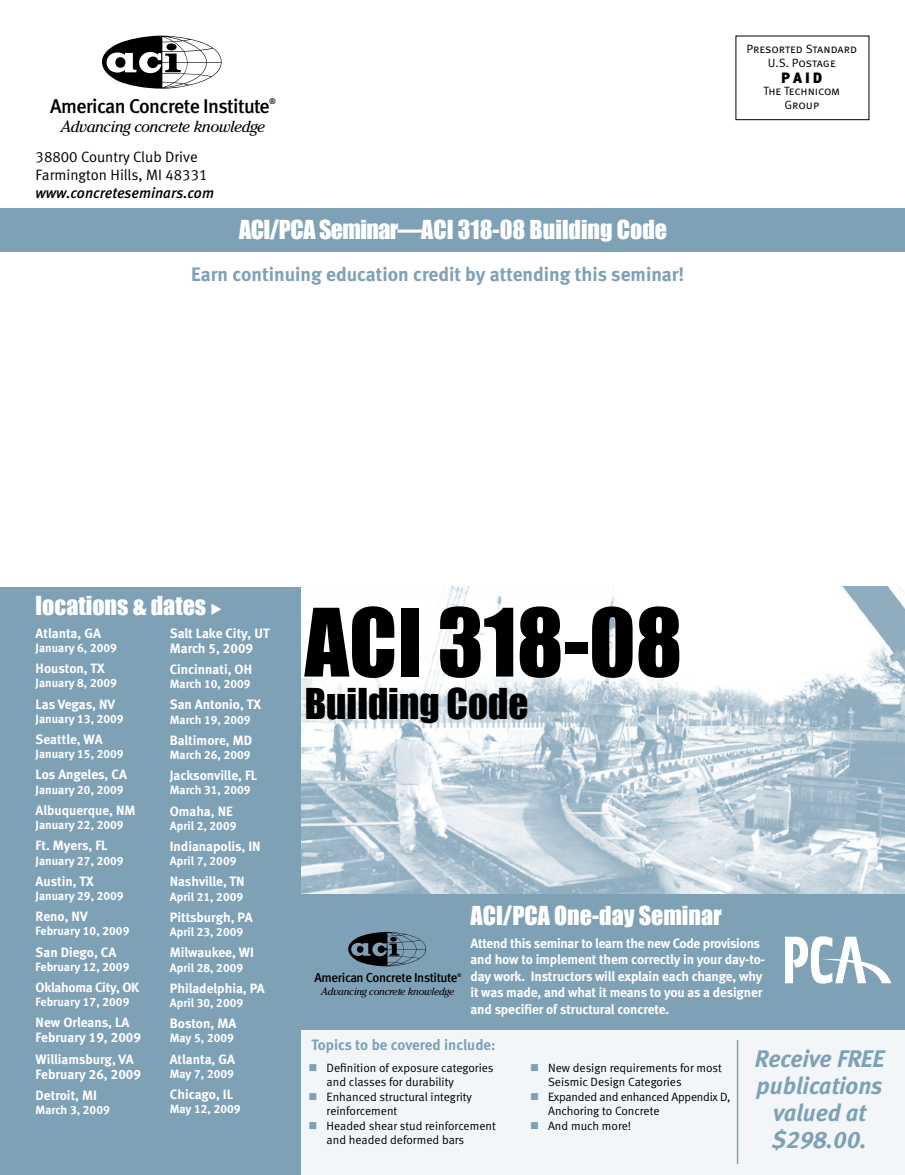
<style>
.page{position:relative;width:905px;height:1175px;background:#fff}
.page>*{position:absolute;margin:0;border:0;box-sizing:border-box;transform-origin:0 0}
.t1{font:87px "Impact";color:#000}
.t2{font:39px "Impact";color:#000}
.t3{font:24px "Impact";color:#fff}
.t4{font:italic 24px/27px "Meta Bold LF";color:#7fa1b6;text-align:center}
.t5{font:500 19.95px "Meta";letter-spacing:-.03em;color:#000}
.t6{font:19.5px "Meta Bold LF";color:#7fa1b6}
.t7{font:italic 15.9px "Cheltenham";letter-spacing:-.03em;color:#000}
.t8{font:15px/18px "Meta Normal LF";color:#000}
.t9{font:15px "Meta Bold LF";color:#7fa1b6}
.t10{font:italic 15px "Meta Medium LF";color:#000}
.t11{font:15px "Meta Black Caps";color:#000}
.t12{font:13.5px/16.5px "Meta Bold LF";letter-spacing:-.01em;color:#fff}
.t13{font:500 12.9px "Meta";letter-spacing:-.03em;color:#000}
.t14{font:12px "Meta Bold LF";color:#fff}
.t15{font:12px/14.4px "Meta Normal LF";color:#000}
.t16{font:12px/14.4px "Meta Normal LF";letter-spacing:-.02em;color:#000}
.t17{font:12px/13.5px "Meta Normal LF Caps";letter-spacing:-.005em;color:#000;text-align:center}
.t18{font:italic 10.35px "Cheltenham";letter-spacing:-.03em;color:#000}
.t19{font:500 7.95px "Meta";color:#000}
.t20{font:500 5.25px "Meta";color:#000}
.s1{color:#7fa1b6}
</style>
<div class="page">
<img style="left:300px;top:586px;width:604px;height:308px">
<div style="left:291px;top:1027px;width:613px;height:147px;background:#f2f6f8"></div>
<hr style="left:736px;top:1040px;width:2px;height:124px;background:#7fa1b6">
<div style="left:135px;top:894px;width:769px;height:135px;background:#7fa1b6"></div>
<div style="left:0;top:586px;width:300px;height:588px;background:#7fa1b6"></div>
<img style="left:784px;top:936px;width:107px;height:47px">
<div style="left:0;top:208px;width:904px;height:43px;background:#7fa1b6"></div>
<div style="left:735px;top:36px;width:134px;height:84px;border:1px solid #000"></div>
<svg style="left:348px;top:932px;width:78px;height:34px"></svg>
<svg style="left:102px;top:36px;width:119px;height:53px"></svg>
<h3 class="t5" style="left:50px;top:95px;width:221px">American Concrete Institute</h3>
<p class="t19" style="left:269px;top:97px;width:8px">®</p>
<p class="t7" style="left:61px;top:117px;width:206px">Advancing concrete knowledge</p>
<p class="t8" style="left:36px;top:147px;width:173px">38800 Country Club Drive<br>Farmington Hills, MI 48331</p>
<p class="t10" style="left:36px;top:184px;width:180px">www.concreteseminars.com</p>
<h3 class="t3" style="left:239px;top:211px;width:429px">ACI/PCA Seminar—ACI 318-08 Building Code</h3>
<h3 class="t6" style="left:191px;top:263px;width:494px">Earn continuing education credit by attending this seminar!</h3>
<p class="t17" style="left:746px;top:42px;width:112px">Presorted Standard<br>U.S. Postage</p>
<p class="t11" style="left:781px;top:68px;width:43px">PAID</p>
<p class="t17" style="left:763px;top:84px;width:78px">The Technicom<br>Group</p>
<h3 class="t3" style="left:36px;top:586px;width:188px">locations &amp; dates ◆</h3>
<p class="t12" style="left:36px;top:624px;width:67px">Atlanta, GA</p>
<p class="t14" style="left:36px;top:640px;width:83px">January 6, 2009</p>
<p class="t12" style="left:36px;top:660px;width:71px">Houston, TX</p>
<p class="t14" style="left:36px;top:676px;width:83px">January 8, 2009</p>
<p class="t12" style="left:36px;top:695px;width:81px">Las Vegas, NV</p>
<p class="t14" style="left:36px;top:711px;width:90px">January 13, 2009</p>
<p class="t12" style="left:36px;top:731px;width:68px">Seattle, WA</p>
<p class="t14" style="left:36px;top:747px;width:90px">January 15, 2009</p>
<p class="t12" style="left:36px;top:766px;width:93px">Los Angeles, CA</p>
<p class="t14" style="left:36px;top:782px;width:90px">January 20, 2009</p>
<p class="t12" style="left:36px;top:801px;width:101px">Albuquerque, NM</p>
<p class="t14" style="left:36px;top:817px;width:90px">January 22, 2009</p>
<p class="t12" style="left:36px;top:837px;width:73px">Ft. Myers, FL</p>
<p class="t14" style="left:36px;top:853px;width:90px">January 27, 2009</p>
<p class="t12" style="left:36px;top:872px;width:59px">Austin, TX</p>
<p class="t14" style="left:36px;top:888px;width:90px">January 29, 2009</p>
<p class="t12" style="left:36px;top:908px;width:53px">Reno, NV</p>
<p class="t14" style="left:36px;top:924px;width:95px">February 10, 2009</p>
<p class="t12" style="left:36px;top:943px;width:82px">San Diego, CA</p>
<p class="t14" style="left:36px;top:959px;width:95px">February 12, 2009</p>
<p class="t12" style="left:36px;top:978px;width:105px">Oklahoma City, OK</p>
<p class="t14" style="left:36px;top:994px;width:95px">February 17, 2009</p>
<p class="t12" style="left:36px;top:1015px;width:107px;line-height:15px">New Orleans, LA<br>February 19, 2009</p>
<p class="t12" style="left:36px;top:1051px;width:107px;line-height:15px">Williamsburg, VA<br>February 26, 2009</p>
<p class="t12" style="left:36px;top:1086px;width:63px">Detroit, MI</p>
<p class="t14" style="left:36px;top:1102px;width:76px">March 3, 2009</p>
<p class="t12" style="left:170px;top:625px;width:101px;line-height:15px">Salt Lake City, UT<br>March 5, 2009</p>
<p class="t12" style="left:170px;top:661px;width:84px">Cincinnati, OH</p>
<p class="t14" style="left:170px;top:677px;width:82px">March 10, 2009</p>
<p class="t12" style="left:170px;top:696px;width:93px">San Antonio, TX</p>
<p class="t14" style="left:170px;top:712px;width:82px">March 19, 2009</p>
<p class="t12" style="left:170px;top:731px;width:84px">Baltimore, MD</p>
<p class="t14" style="left:170px;top:747px;width:82px">March 26, 2009</p>
<p class="t12" style="left:170px;top:767px;width:89px">Jacksonville, FL</p>
<p class="t14" style="left:170px;top:783px;width:82px">March 31, 2009</p>
<p class="t12" style="left:170px;top:802px;width:65px">Omaha, NE</p>
<p class="t14" style="left:170px;top:818px;width:68px">April 2, 2009</p>
<p class="t12" style="left:170px;top:838px;width:92px">Indianapolis, IN</p>
<p class="t14" style="left:170px;top:854px;width:68px">April 7, 2009</p>
<p class="t12" style="left:170px;top:873px;width:76px">Nashville, TN</p>
<p class="t14" style="left:170px;top:889px;width:75px">April 21, 2009</p>
<p class="t12" style="left:170px;top:908px;width:84px">Pittsburgh, PA</p>
<p class="t14" style="left:170px;top:924px;width:75px">April 23, 2009</p>
<p class="t12" style="left:170px;top:944px;width:86px">Milwaukee, WI</p>
<p class="t14" style="left:170px;top:960px;width:75px">April 28, 2009</p>
<p class="t12" style="left:170px;top:979px;width:96px">Philadelphia, PA</p>
<p class="t14" style="left:170px;top:995px;width:75px">April 30, 2009</p>
<p class="t12" style="left:170px;top:1015px;width:68px">Boston, MA</p>
<p class="t14" style="left:170px;top:1031px;width:66px">May 5, 2009</p>
<p class="t12" style="left:170px;top:1050px;width:67px">Atlanta, GA</p>
<p class="t14" style="left:170px;top:1066px;width:66px">May 7, 2009</p>
<p class="t12" style="left:170px;top:1085px;width:65px">Chicago, IL</p>
<p class="t14" style="left:170px;top:1101px;width:72px">May 12, 2009</p>
<h1 class="t1" style="left:305px;top:575px;width:379px">ACI 318-08</h1>
<h2 class="t2" style="left:305px;top:673px;width:225px">Building Code</h2>
<p class="t13" style="left:314px;top:970px;width:144px">American Concrete Institute</p>
<p class="t20" style="left:457px;top:971px;width:6px">®</p>
<p class="t18" style="left:321px;top:985px;width:135px">Advancing concrete knowledge</p>
<h3 class="t3" style="left:470px;top:896px;width:253px">ACI/PCA One-day Seminar</h3>
<p class="t12" style="left:470px;top:934px;width:296px">Attend this seminar to learn the new Code provisions and how to implement them correctly in your day-to&shy;day work. Instructors will explain each change, why it was made, and what it means to you as a designer and specifier of structural concrete.</p>
<p class="t9" style="left:311px;top:1035px;width:185px">Topics to be covered include:</p>
<p class="t15" style="left:326px;top:1060px;width:168px;text-indent:-18px"><span class="s1">■</span> Definition of exposure categories and classes for durability</p>
<p class="t15" style="left:326px;top:1089px;width:147px;text-indent:-18px"><span class="s1">■</span> Enhanced structural integrity reinforcement</p>
<p class="t15" style="left:326px;top:1118px;width:171px;text-indent:-18px"><span class="s1">■</span> Headed shear stud reinforcement and headed deformed bars</p>
<p class="t15" style="left:548px;top:1060px;width:175px;text-indent:-18px"><span class="s1">■</span> New design requirements for most<br>Seismic Design Categories</p>
<p class="t16" style="left:548px;top:1089px;width:184px;text-indent:-18px"><span class="s1">■</span> Expanded and enhanced Appendix D,<br>Anchoring to Concrete</p>
<p class="t15" style="left:530px;top:1118px;width:103px"><span class="s1">■</span> And much more!</p>
<h3 class="t4" style="left:754px;top:1044px;width:131px">Receive FREE publications valued at $298.00.</h3>
</div>
